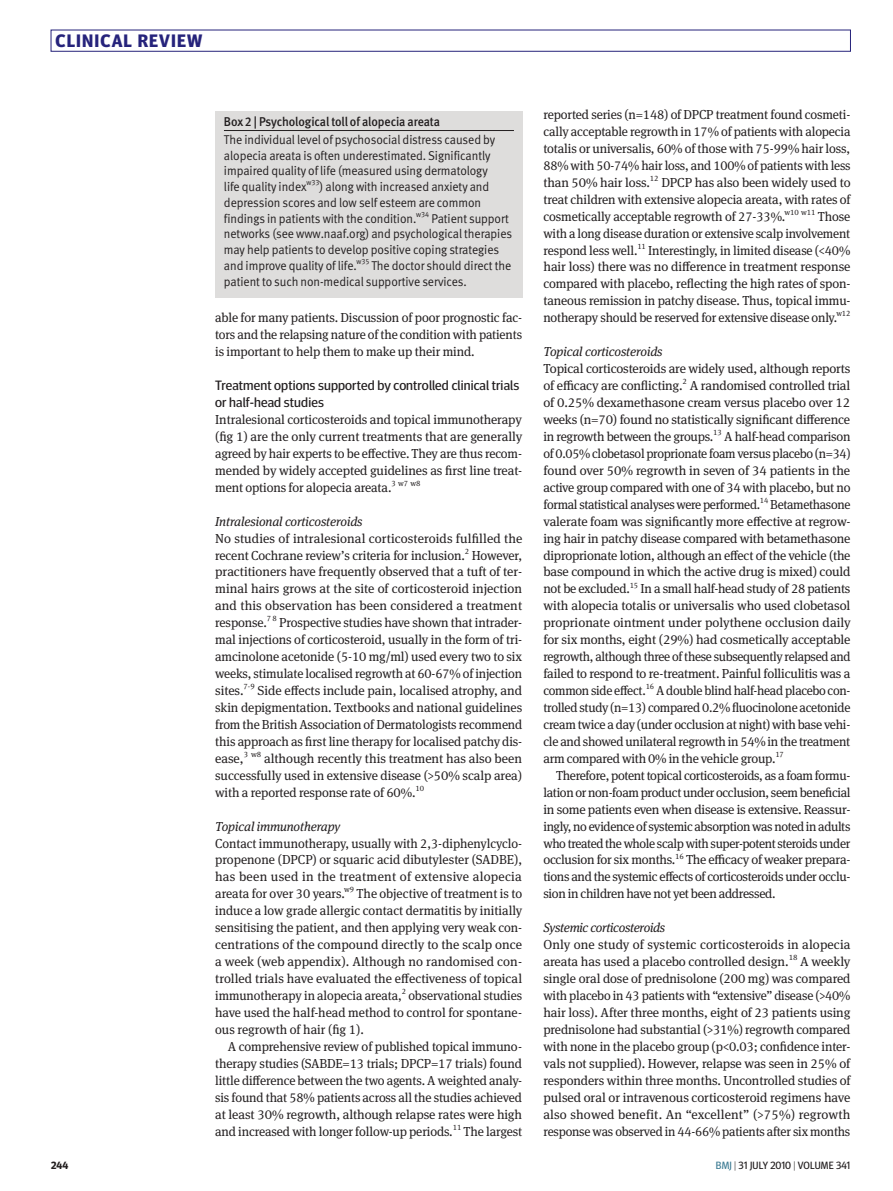
<style>
.page{position:relative;width:893px;height:1191px;background:#fff}
.page>*{position:absolute;margin:0;border:0;box-sizing:border-box;transform-origin:0 0}
.top_strap_12{font:700 18px "Meta Headline OT";letter-spacing:.06em;color:#26237b}
.subhead2{font:13.5px/17px "Meta Headline OT";letter-spacing:.01em;color:#231f20;scale:1.05 1}
.body{font:13.05px/17px "Meta Serif Pro";letter-spacing:-.01em;color:#231f20;text-align:justify}
.body_indent{font:13.05px/17px "Meta Serif Pro";letter-spacing:-.015em;color:#231f20;text-align:justify}
.body-2{font:13.05px/17px "Meta Serif Pro";letter-spacing:-.01em;color:#231f20;text-align:justify;scale:.96 1}
.subhead3{font:italic 13.05px "Meta Serif Pro";letter-spacing:-.01em;color:#231f20}
.box_text{font:12.75px/15.8px "Meta Normal LF";letter-spacing:-.005em;color:#231f20;scale:.95 1}
.box_text_head{font:12.75px "Meta Medium LF";letter-spacing:-.005em;color:#231f20;scale:.95 1}
.t1{font:10.5px "Meta Headline OT";letter-spacing:.01em;color:#231f20}
.t2{font:700 10.5px "Meta Headline OT";color:#231f20}
.body-3{font:7.8px "Meta Serif Pro";letter-spacing:-.01em;color:#231f20}
.body_indent-2{font:7.8px "Meta Serif Pro";letter-spacing:-.01em;color:#231f20}
.body-4{font:7.8px "Meta Serif Pro";letter-spacing:-.01em;color:#231f20;scale:.96 1}
.box_text-2{font:7.65px "Meta Normal LF";letter-spacing:-.005em;color:#231f20;scale:.95 1}
.s1{color:#3c7b93}
.s2{font-weight:300}
</style>
<div class="page">
<div style="left:215px;top:112px;width:307px;height:186px;background:#dedddc"></div>
<hr style="left:224px;top:130px;width:290px;height:1px;background:#231f20">
<p class="top_strap_12" style="left:56px;top:30px;width:148px">CLINICAL REVIEW</p>
<p class="box_text_head" style="left:224px;top:114px;width:229px">Box 2 | Psychological toll of alopecia areata</p>
<p class="box_text" style="left:224px;top:131px;width:287px">The individual level of psychosocial distress caused by alopecia areata is often underestimated. Significantly impaired quality of life (measured using dermatology life quality index</p>
<p class="box_text-2" style="left:307px;top:178px;width:15px">w33</p>
<p class="box_text" style="left:224px;top:179px;width:281px;text-indent:96px">) along with increased anxiety and depression scores and low self esteem are common findings in patients with the condition.</p>
<p class="box_text-2" style="left:416px;top:210px;width:15px">w34</p>
<p class="box_text" style="left:224px;top:210px;width:305px;text-indent:207px">Patient support networks (see www.naaf.org) and psychological therapies may help patients to develop positive coping strategies and improve quality of life.</p>
<p class="box_text-2" style="left:357px;top:257px;width:15px">w35</p>
<p class="box_text" style="left:224px;top:257px;width:304px;text-indent:148px">The doctor should direct the patient to such non-medical supportive services.</p>
<p class="body" style="left:215px;top:309px;width:308px">able for many patients. Discussion of poor prognostic fac&shy;tors and the relapsing nature of the condition with patients is important to help them to make up their mind.</p>
<p class="subhead2" style="left:215px;top:376px;width:291px">Treatment options supported by controlled clinical trials or half-head studies</p>
<p class="body" style="left:215px;top:410px;width:309px">Intralesional corticosteroids and topical immunotherapy (fig 1) are the only current treatments that are generally agreed by hair experts to be effective. They are thus recom&shy;mended by widely accepted guidelines as first line treat&shy;ment options for alopecia areata.</p>
<p class="body-3" style="left:391px;top:477px;width:31px">3 w7 w8</p>
<p class="subhead3" style="left:215px;top:511px;width:149px">Intralesional corticosteroids</p>
<p class="body" style="left:215px;top:529px;width:309px">No studies of intralesional corticosteroids fulfilled the recent Cochrane review’s criteria for inclusion.</p>
<p class="body-3" style="left:465px;top:545px;width:6px">2</p>
<p class="body" style="left:215px;top:546px;width:308px;text-indent:257px">However, practitioners have frequently observed that a tuft of ter&shy;minal hairs grows at the site of corticosteroid injection and this observation has been considered a treatment response.<sup>7</sup> <sup>8</sup> Prospective studies have shown that intrader&shy;mal injections of corticosteroid, usually in the form of tri&shy;amcinolone acetonide (5-10 mg/ml) used every two to six weeks, stimulate localised regrowth at 60-67% of injection sites.</p>
<p class="body-3" style="left:244px;top:681px;width:13px">7‑9</p>
<p class="body" style="left:215px;top:681px;width:309px;text-indent:42px">Side effects include pain, localised atrophy, and skin depigmentation. Textbooks and national guidelines from the British Association of Dermatologists recommend this approach as first line therapy for localised patchy dis&shy;ease,</p>
<p class="body-3" style="left:244px;top:748px;width:19px">3 w8</p>
<p class="body" style="left:215px;top:749px;width:308px;text-indent:49px">although recently this treatment has also been successfully used in extensive disease (&gt;50% scalp area) with a reported response rate of 60%.</p>
<p class="body-3" style="left:415px;top:782px;width:10px">10</p>
<p class="subhead3" style="left:215px;top:816px;width:127px">Topical immunotherapy</p>
<p class="body" style="left:215px;top:834px;width:308px">Contact immunotherapy, usually with 2,3-diphenylcyclo&shy;propenone (DPCP) or squaric acid dibutylester (SADBE), has been used in the treatment of extensive alopecia areata for over 30 years.</p>
<p class="body-3" style="left:344px;top:884px;width:12px">w9</p>
<p class="body" style="left:215px;top:884px;width:309px;text-indent:141px">The objective of treatment is to induce a low grade allergic contact dermatitis by initially sensitising the patient, and then applying very weak con&shy;centrations of the compound directly to the scalp once a week (web appendix). Although no randomised con&shy;trolled trials have evaluated the effectiveness of topical immunotherapy in alopecia areata,</p>
<p class="body-4" style="left:402px;top:985px;width:6px">2</p>
<p class="body-2" style="left:215px;top:986px;width:321px;text-indent:193px">observational studies have used the half-head method to control for spontane&shy;ous regrowth of hair (fig 1).</p>
<p class="body_indent" style="left:215px;top:1037px;width:308px;text-indent:13px">A comprehensive review of published topical immuno&shy;therapy studies (SABDE=13 trials; DPCP=17 trials) found little difference between the two agents. A weighted analy&shy;sis found that 58% patients across all the studies achieved at least 30% regrowth, although relapse rates were high and increased with longer follow-up periods.</p>
<p class="body_indent-2" style="left:453px;top:1121px;width:10px">11</p>
<p class="body_indent" style="left:464px;top:1121px;width:60px">The largest</p>
<p class="body_indent" style="left:543px;top:105px;width:309px">reported series (n=148) of DPCP treatment found cosmeti&shy;cally acceptable regrowth in 17% of patients with alopecia totalis or universalis, 60% of those with 75-99% hair loss, 88% with 50-74% hair loss, and 100% of patients with less than 50% hair loss.<sup>12</sup> DPCP has also been widely used to treat children with extensive alopecia areata, with rates of cosmetically acceptable regrowth of 27-33%.</p>
<p class="body_indent-2" style="left:784px;top:206px;width:33px">w10 w11</p>
<p class="body_indent" style="left:543px;top:207px;width:309px;text-indent:275px">Those with a long disease duration or extensive scalp involvement respond less well.<sup>11</sup> Interestingly, in limited disease (&lt;40% hair loss) there was no difference in treatment response compared with placebo, reflecting the high rates of spon&shy;taneous remission in patchy disease. Thus, topical immu&shy;notherapy should be reserved for extensive disease only.<sup>w12</sup></p>
<p class="subhead3" style="left:543px;top:342px;width:121px">Topical corticosteroids</p>
<p class="body" style="left:543px;top:359px;width:308px">Topical corticosteroids are widely used, although reports of efficacy are conflicting.</p>
<p class="body-3" style="left:683px;top:376px;width:6px">2</p>
<p class="body" style="left:543px;top:376px;width:308px;text-indent:146px">A randomised controlled trial of 0.25% dexamethasone cream versus placebo over 12 weeks (n=70) found no statistically significant difference in regrowth between the groups.</p>
<p class="body-3" style="left:713px;top:427px;width:10px">13</p>
<p class="body" style="left:543px;top:427px;width:309px;text-indent:181px">A half-head comparison of 0.05% clobetasol proprionate foam versus placebo (n=34) found over 50% regrowth in seven of 34 patients in the active group compared with one of 34 with placebo, but no formal statistical analyses were performed.<sup>14</sup> Betamethasone valerate foam was significantly more effective at regrow&shy;ing hair in patchy disease compared with betamethasone diproprionate lotion, although an effect of the vehicle (the base compound in which the active drug is mixed) could not be excluded.</p>
<p class="body-3" style="left:630px;top:579px;width:10px">15</p>
<p class="body" style="left:543px;top:579px;width:309px;text-indent:97px">In a small half-head study of 28 patients with alopecia totalis or universalis who used clobetasol proprionate ointment under polythene occlusion daily for six months, eight (29%) had cosmetically acceptable regrowth, although three of these subsequently relapsed and failed to respond to re-treatment. Painful folliculitis was a common side effect.</p>
<p class="body-4" style="left:646px;top:681px;width:10px">16</p>
<p class="body-2" style="left:543px;top:681px;width:321px;text-indent:113px">A double blind half-head placebo con&shy;trolled study (n=13) compared 0.2% fluocinolone acetonide cream twice a day (under occlusion at night) with base vehi&shy;cle and showed unilateral regrowth in 54% in the treatment arm compared with 0% in the vehicle group.</p>
<p class="body-3" style="left:775px;top:748px;width:10px">17</p>
<p class="body_indent" style="left:543px;top:766px;width:309px;text-indent:13px">Therefore, potent topical corticosteroids, as a foam formu&shy;lation or non-foam product under occlusion, seem beneficial in some patients even when disease is extensive. Reassur&shy;ingly, no evidence of systemic absorption was noted in adults who treated the whole scalp with super-potent steroids under occlusion for six months.<sup>16</sup> The efficacy of weaker prepara&shy;tions and the systemic effects of corticosteroids under occlu&shy;sion in children have not yet been addressed.</p>
<p class="subhead3" style="left:543px;top:918px;width:123px">Systemic corticosteroids</p>
<p class="body" style="left:543px;top:935px;width:309px">Only one study of systemic corticosteroids in alopecia areata has used a placebo controlled design.<sup>18</sup> A weekly single oral dose of prednisolone (200 mg) was compared with placebo in 43 patients with “extensive” disease (&gt;40% hair loss). After three months, eight of 23 patients using prednisolone had substantial (&gt;31%) regrowth compared with none in the placebo group (p&lt;0.03; confidence inter&shy;vals not supplied). However, relapse was seen in 25% of responders within three months. Uncontrolled studies of pulsed oral or intravenous corticosteroid regimens have also showed benefit. An “excellent” (&gt;75%) regrowth response was observed in 44-66% patients after six months</p>
<p class="t2" style="left:51px;top:1159px;width:19px">244</p>
<p class="t1" style="left:716px;top:1159px;width:136px"><span class="s1">BMJ</span> <span class="s2">|</span> 31 JULY 2010 <span class="s2">|</span> VOLUME 341</p>
</div>
